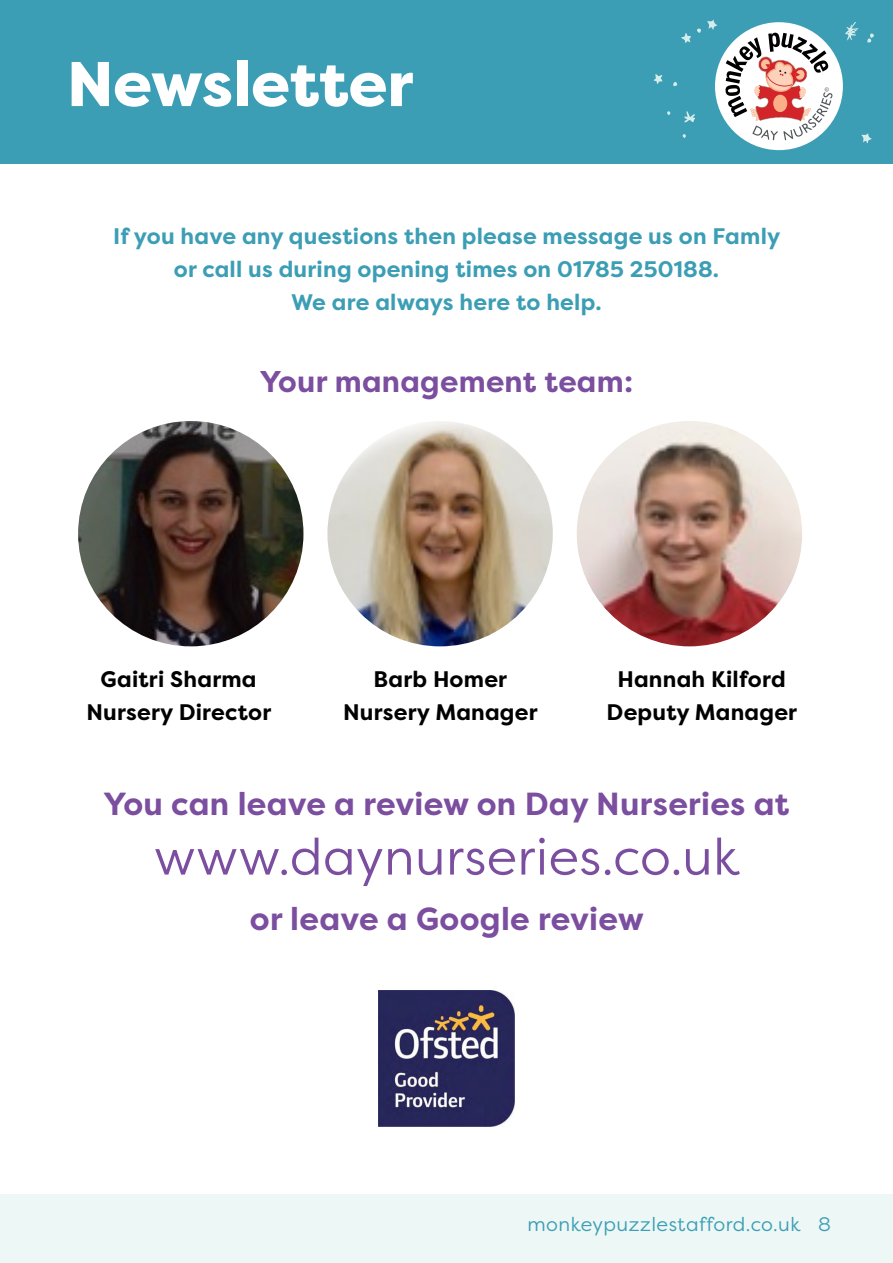
<style>
.page{position:relative;width:893px;height:1263px;background:#fff}
.page>*{position:absolute;margin:0;border:0;box-sizing:border-box;transform-origin:0 0}
.t1{font:800 63px "Filson Pro";letter-spacing:-.005em;color:#fff}
.t2{font:51.15px "Filson Pro";letter-spacing:.01em;color:#7b4e9f}
.t3{font:700 31.95px "Filson Pro";letter-spacing:.01em;color:#7b4e9f}
.t4{font:700 30px "Filson Pro";letter-spacing:.01em;color:#7b4e9f}
.t5{font:700 22.5px/33px "Filson Pro";letter-spacing:.01em;color:#3c9eb5;text-align:center}
.t6{font:700 22.5px/33px "Filson Pro";letter-spacing:.01em;color:#000;text-align:center}
.t7{font:19.5px "Filson Pro";letter-spacing:.025em;color:#3c9eb5}
</style>
<div class="page">
<div style="left:0;top:0;width:893px;height:164px;background:#3c9eb5"></div>
<div style="left:715px;top:22px;width:128px;height:128px;background:#fff;border-radius:50%"></div>
<svg style="left:725px;top:33px;width:107px;height:107px"></svg>
<svg style="left:654px;top:74px;width:8px;height:10px"></svg>
<svg style="left:673px;top:82px;width:4px;height:4px"></svg>
<svg style="left:861px;top:133px;width:11px;height:10px"></svg>
<svg style="left:845px;top:22px;width:13px;height:18px"></svg>
<svg style="left:867px;top:33px;width:7px;height:10px"></svg>
<svg style="left:681px;top:33px;width:10px;height:10px"></svg>
<svg style="left:697px;top:19px;width:21px;height:14px"></svg>
<svg style="left:684px;top:111px;width:11px;height:11px"></svg>
<svg style="left:682px;top:134px;width:4px;height:4px"></svg>
<svg style="left:667px;top:111px;width:3px;height:4px"></svg>
<div style="left:0;top:1195px;width:893px;height:68px;background:#edf7f6"></div>
<img style="left:78px;top:421px;width:225px;height:225px;border-radius:113px">
<img style="left:327px;top:421px;width:226px;height:225px;border-radius:113px">
<img style="left:577px;top:421px;width:225px;height:225px;border-radius:113px">
<img style="left:378px;top:990px;width:136px;height:136px">
<h1 class="t1" style="left:67px;top:45px;width:348px">Newsletter</h1>
<p class="t5" style="left:113px;top:220px;width:669px">If you have any questions then please message us on Famly or call us during opening times on 01785 250188.<br>We are always here to help.</p>
<h3 class="t4" style="left:260px;top:363px;width:375px">Your management team:</h3>
<p class="t6" style="left:86px;top:663px;width:186px">Gaitri Sharma<br>Nursery Director</p>
<p class="t6" style="left:607px;top:663px;width:192px">Hannah Kilford<br>Deputy Manager</p>
<p class="t6" style="left:343px;top:663px;width:196px">Barb Homer<br>Nursery Manager</p>
<h3 class="t3" style="left:104px;top:783px;width:687px">You can leave a review on Day Nurseries at</h3>
<h2 class="t2" style="left:154px;top:823px;width:587px">www.daynurseries.co.uk</h2>
<h3 class="t3" style="left:250px;top:899px;width:396px">or leave a Google review</h3>
<p class="t7" style="left:527px;top:1212px;width:305px">monkeypuzzlestafford.co.uk 8</p>
</div>
